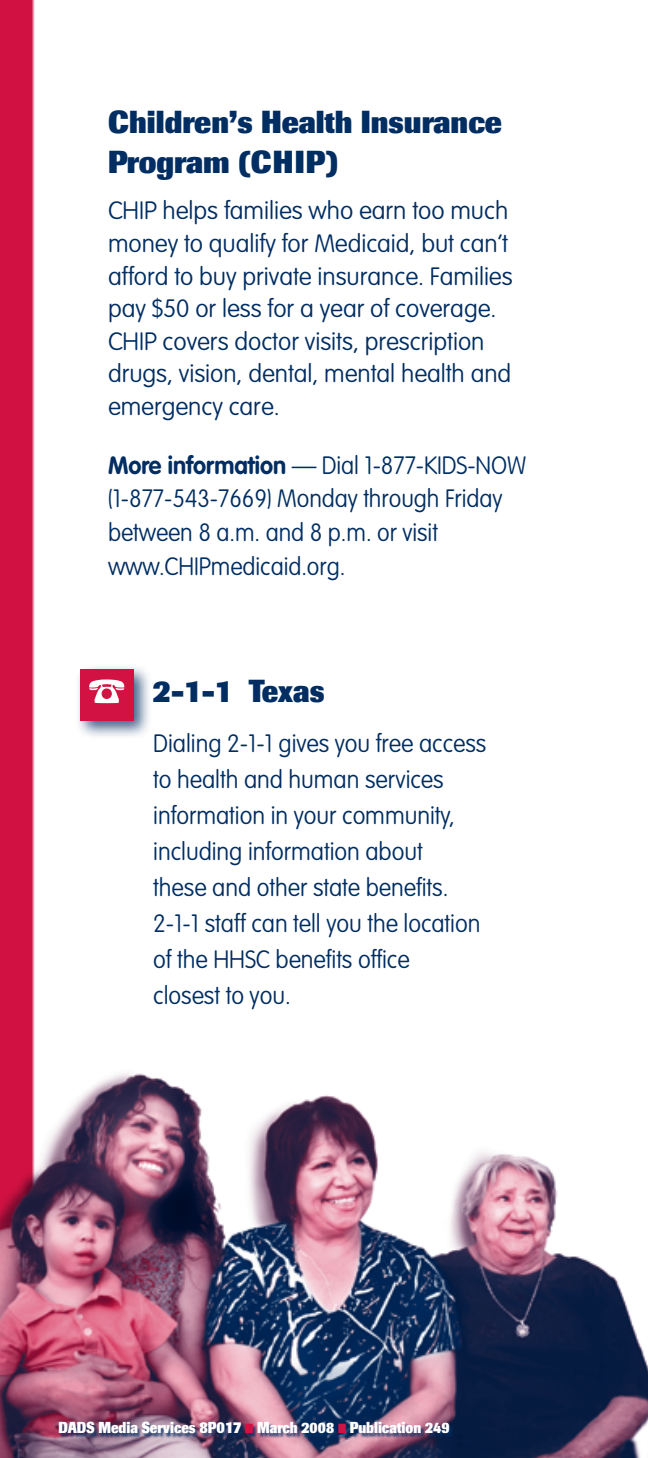
<style>
.page{position:relative;width:648px;height:1458px;background:#fff}
.page>*{position:absolute;margin:0;border:0;box-sizing:border-box;transform-origin:0 0}
.t1{font:800 31.5px/40.5px "Imago";color:#002d62;scale:.9 1}
.t2{font:800 31.5px "Imago";color:#002d62;scale:.87 1}
.t3{font:100 24.75px/32.6px "VAG Rounded";letter-spacing:-.005em;color:#002d62}
.t4{font:100 24.75px/36px "VAG Rounded";letter-spacing:-.005em;color:#002d62;scale:.96 1}
.t5{font:100 24.75px/33.8px "VAG Rounded";letter-spacing:-.005em;color:#002d62;scale:.95 1}
.t6{font:800 15.75px "Imago";color:#fff;scale:.8 1}
.s1{font-weight:700}
.s2{font-size:16.43px}
.s3{color:#d21242}
</style>
<div class="page">
<img style="left:0;top:0;width:648px;height:1458px">
<div style="left:74px;top:663px;width:127px;height:88px;background:#002d62;opacity:.75"></div>
<div style="left:80px;top:669px;width:54px;height:52px;background:#d21242"></div>
<div style="left:60px;top:1423px;width:483px;height:35px;background:#002d62;opacity:.75"></div>
<p class="t1" style="left:108px;top:102px;width:439px">Children’s Health Insurance<br>Program (CHIP)</p>
<p class="t3" style="left:108px;top:194px;width:406px">CHIP helps families who earn too much money to qualify for Medicaid, but can’t afford to buy private insurance. Families pay $50 or less for a year of coverage.<br>CHIP covers doctor visits, prescription drugs, vision, dental, mental health and emergency care.</p>
<p class="t5" style="left:108px;top:448px;width:442px"><span class="s1">More information</span> — Dial 1-877-KIDS-NOW (1-877-543-7669) Monday through Friday between 8 a.m. and 8 p.m. or visit www.CHIPmedicaid.org.</p>
<p class="t2" style="left:153px;top:672px;width:198px">2-1-1 Texas</p>
<p class="t4" style="left:153px;top:725px;width:349px">Dialing 2-1-1 gives you free access to health and human services information in your community, including information about<br>these and other state benefits.<br>2-1-1 staff can tell you the location of the HHSC benefits office<br>closest to you.</p>
<p class="t6" style="left:58px;top:1419px;width:491px">DADS Media Services <span class="s2">8</span>P<span class="s2">017</span> <span class="s3">■</span> March 2008 <span class="s3">■</span> Publication 249</p>
</div>
